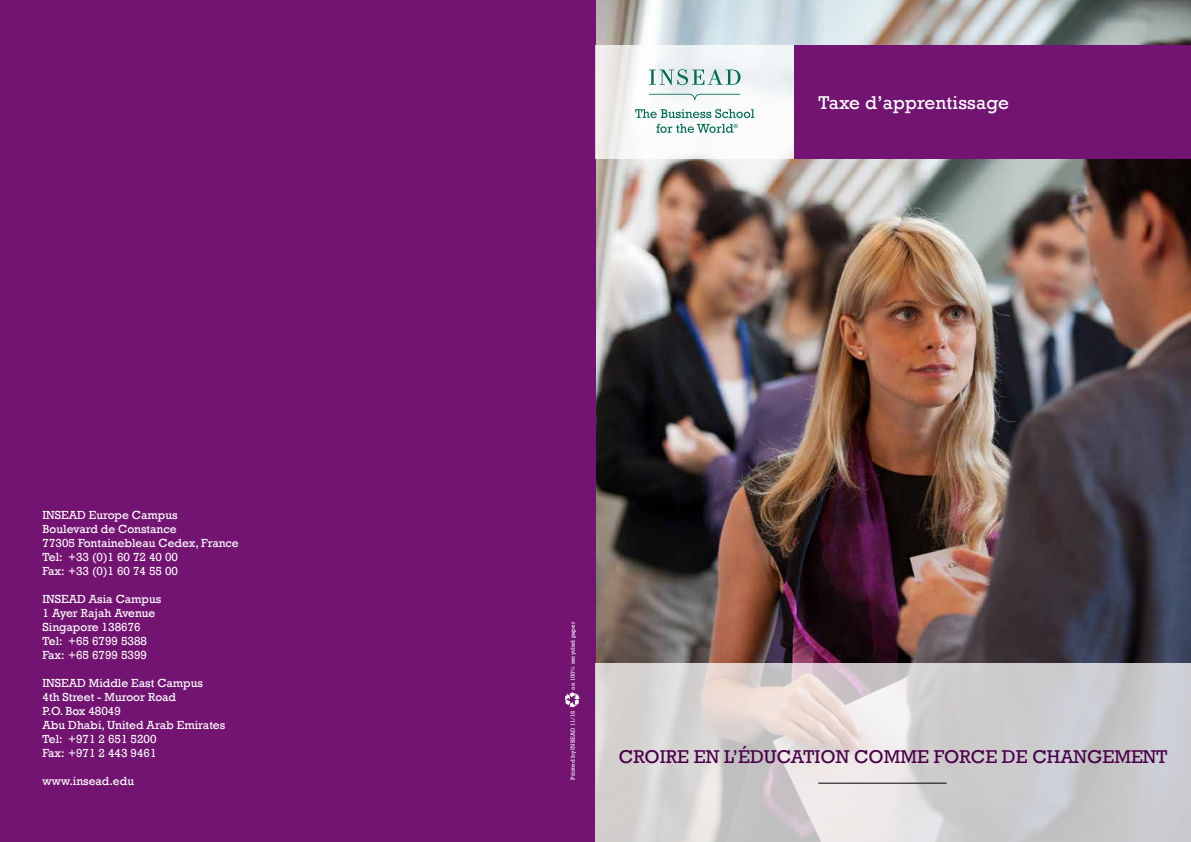
<style>
.page{position:relative;width:1191px;height:842px;background:#fff}
.page>*{position:absolute;margin:0;border:0;box-sizing:border-box;transform-origin:0 0}
.t1{font:19px "Rockwell";color:#4a0049}
.t2{font:19px "Rockwell";letter-spacing:.01em;color:#fff}
.t3{font:12px/14px "Rockwell";color:#fff}
.t4{font:6px "Rockwell";color:#fff}
</style>
<div class="page">
<img style="left:595px;top:0;width:596px;height:663px">
<div style="left:0;top:0;width:595px;height:842px;background:#731472"></div>
<svg style="left:595px;top:663px;width:596px;height:179px;background:#d4d1d2"></svg>
<svg style="left:565px;top:692px;width:15px;height:16px"></svg>
<svg style="left:595px;top:45px;width:199px;height:113px;fill:#f4f6f8"></svg>
<div style="left:794px;top:45px;width:397px;height:113px;background:#731472"></div>
<svg style="left:635px;top:69px;width:119px;height:64px"></svg>
<hr style="left:818px;top:783px;width:128px;height:1px;background:#000">
<p class="t3" style="left:43px;top:508px;width:198px">INSEAD Europe Campus<br>Boulevard de Constance<br>77305 Fontainebleau Cedex, France<br>Tel: +33 (0)1 60 72 40 00<br>Fax: +33 (0)1 60 74 55 00</p>
<p class="t3" style="left:43px;top:592px;width:120px">INSEAD Asia Campus<br>1 Ayer Rajah Avenue<br>Singapore 138676<br>Tel: +65 6799 5388<br>Fax: +65 6799 5399</p>
<p class="t3" style="left:43px;top:676px;width:184px">INSEAD Middle East Campus<br>4th Street - Muroor Road<br>P.O. Box 48049<br>Abu Dhabi, United Arab Emirates<br>Tel: +971 2 651 5200<br>Fax: +971 2 443 9461</p>
<p class="t3" style="left:43px;top:774px;width:93px">www.insead.edu</p>
<h1 class="t2" style="left:818px;top:92px;width:192px">Taxe d’apprentissage</h1>
<p class="t4" style="left:569px;top:690px;width:69px;rotate:-90deg">on 100% recycled paper</p>
<p class="t4" style="left:569px;top:780px;width:71px;rotate:-90deg">Printed by INSEAD 11/16</p>
<h1 class="t1" style="left:619px;top:746px;width:550px">CROIRE EN L’ÉDUCATION COMME FORCE DE CHANGEMENT</h1>
</div>
